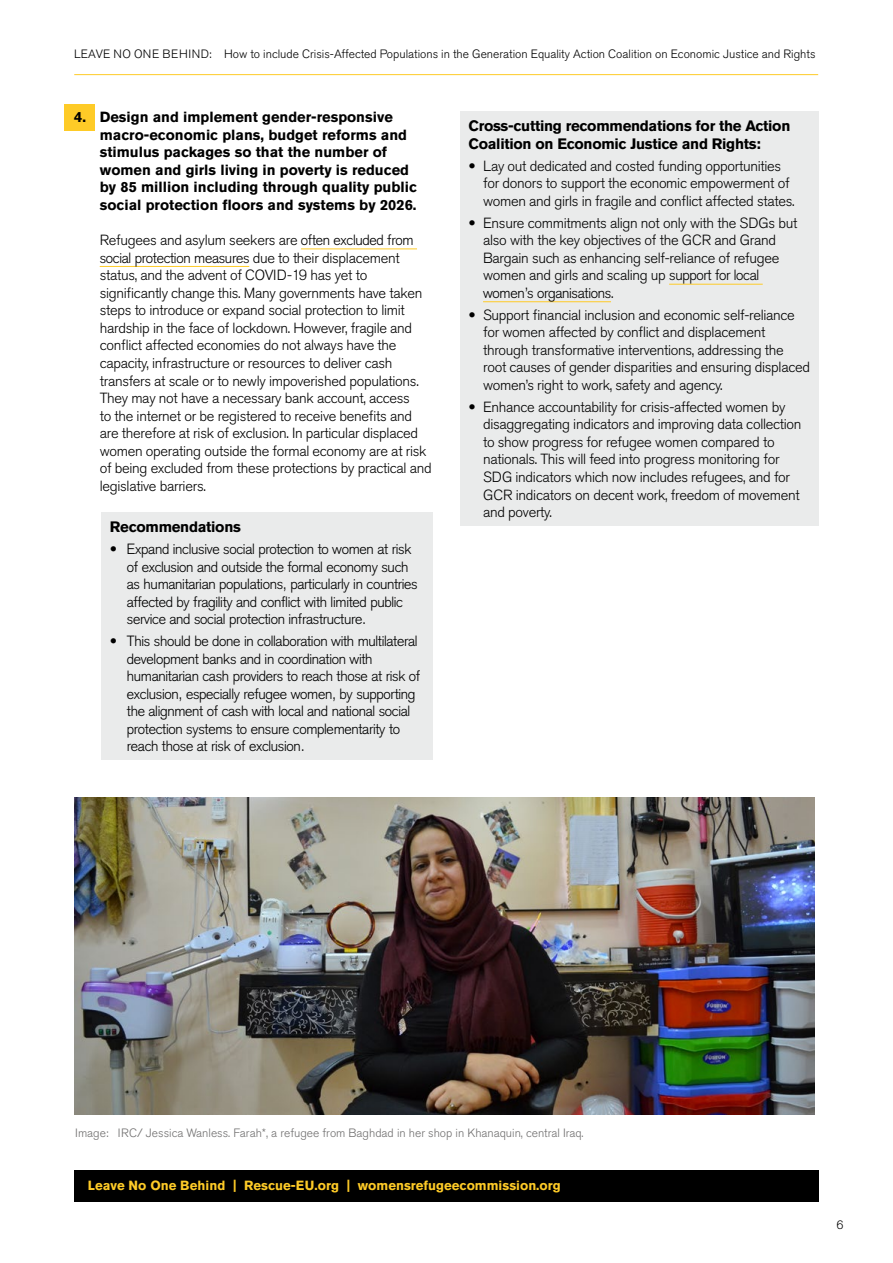
<style>
.page{position:relative;width:893px;height:1263px;background:#fff}
.page>*{position:absolute;margin:0;border:0;box-sizing:border-box;transform-origin:0 0}
.t1{font:700 15px/18px "Akzidenz Grotesk Std";letter-spacing:-.02em;color:#000}
.t2{font:300 14.7px/17.5px "Akzidenz Grotesk Std";letter-spacing:-.02em;color:#000}
.t3{font:300 14.7px/17.5px "Akzidenz Grotesk";letter-spacing:-.02em;color:#000}
.t4{font:700 14.7px/17.5px "Akzidenz Grotesk Std";color:#000}
.t5{font:700 13.2px "Akzidenz Grotesk Std";color:#fecb27}
.t6{font:300 12px "Akzidenz Grotesk Std";color:#000}
.t7{font:300 12px "Akzidenz Grotesk Std";color:#706f6f}
.s1{font-family:"Akzidenz Grotesk"}
</style>
<div class="page">
<hr style="left:74px;top:74px;width:744px;height:1px;background:#fecb27">
<div style="left:64px;top:105px;width:30px;height:26px;background:#fecb27"></div>
<hr style="left:301px;top:248px;width:116px;height:1px;background:#fecb27">
<hr style="left:100px;top:266px;width:149px;height:1px;background:#fecb27">
<div style="left:460px;top:111px;width:359px;height:415px;background:#eaebeb"></div>
<hr style="left:669px;top:284px;width:94px;height:1px;background:#fecb27">
<hr style="left:483px;top:301px;width:128px;height:1px;background:#fecb27">
<div style="left:101px;top:512px;width:332px;height:248px;background:#eaebeb"></div>
<img style="left:74px;top:797px;width:740px;height:317px">
<div style="left:74px;top:1170px;width:744px;height:32px;background:#000"></div>
<p class="t6" style="left:74px;top:47px;width:743px">LEAVE NO ONE BEHIND: How to include Crisis-Affected Populations in the Generation Equality Action Coalition on Economic Justice and Rights</p>
<p class="t4" style="left:100px;top:108px;width:319px;text-indent:-26px">4. Design and implement gender-responsive macro-economic plans, budget reforms and stimulus packages so that the number of women and girls living in poverty is reduced by 85 million including through quality public social protection floors and systems by 2026.</p>
<p class="t2" style="left:100px;top:232px;width:333px">Refugees and asylum seekers are <span class="s1">often excluded from social protection measures</span> due to their displacement status, and the advent of COVID-19 has yet to significantly change this. Many governments have taken steps to introduce or expand social protection to limit hardship in the face of lockdown. However, fragile and conflict affected economies do not always have the capacity, infrastructure or resources to deliver cash transfers at scale or to newly impoverished populations.<br>They may not have a necessary bank account, access<br>to the internet or be registered to receive benefits and are therefore at risk of exclusion. In particular displaced women operating outside the formal economy are at risk of being excluded from these protections by practical and legislative barriers.</p>
<p class="t1" style="left:110px;top:518px;width:133px">Recommendations</p>
<p class="t3" style="left:127px;top:540px;width:292px;text-indent:-17px">• Expand inclusive social protection to women at risk of exclusion and outside the formal economy such as humanitarian populations, particularly in countries affected by fragility and conflict with limited public service and social protection infrastructure.</p>
<p class="t3" style="left:127px;top:632px;width:295px;text-indent:-17px">• This should be done in collaboration with multilateral development banks and in coordination with humanitarian cash providers to reach those at risk of exclusion, especially refugee women, by supporting the alignment of cash with local and national social protection systems to ensure complementarity to reach those at risk of exclusion.</p>
<p class="t1" style="left:468px;top:117px;width:323px">Cross-cutting recommendations for the Action<br>Coalition on Economic Justice and Rights:</p>
<p class="t2" style="left:483px;top:157px;width:313px;text-indent:-15px"><span class="s1">•</span> Lay out dedicated and costed funding opportunities for donors to support the economic empowerment of women and girls in fragile and conflict affected states.</p>
<p class="t2" style="left:483px;top:214px;width:316px;text-indent:-15px"><span class="s1">•</span> Ensure commitments align not only with the SDGs but also with the key objectives of the GCR and Grand Bargain such as enhancing self-reliance of refugee women and girls and scaling up <span class="s1">support for local women’s organisations</span>.</p>
<p class="t2" style="left:483px;top:306px;width:328px;text-indent:-15px"><span class="s1">•</span> Support financial inclusion and economic self-reliance for women affected by conflict and displacement through transformative interventions, addressing the root causes of gender disparities and ensuring displaced women’s right to work, safety and agency.</p>
<p class="t2" style="left:483px;top:398px;width:320px;text-indent:-15px"><span class="s1">•</span> Enhance accountability for crisis-affected women by disaggregating indicators and improving data collection to show progress for refugee women compared to nationals. This will feed into progress monitoring for SDG indicators which now includes refugees, and for GCR indicators on decent work, freedom of movement and poverty.</p>
<p class="t7" style="left:75px;top:1126px;width:510px">Image: IRC/ Jessica Wanless. Farah*, a refugee from Baghdad in her shop in Khanaquin, central Iraq.</p>
<p class="t5" style="left:88px;top:1178px;width:474px">Leave No One Behind | Rescue-EU.org | womensrefugeecommission.org</p>
<p class="t6" style="left:836px;top:1218px;width:8px">6</p>
</div>
